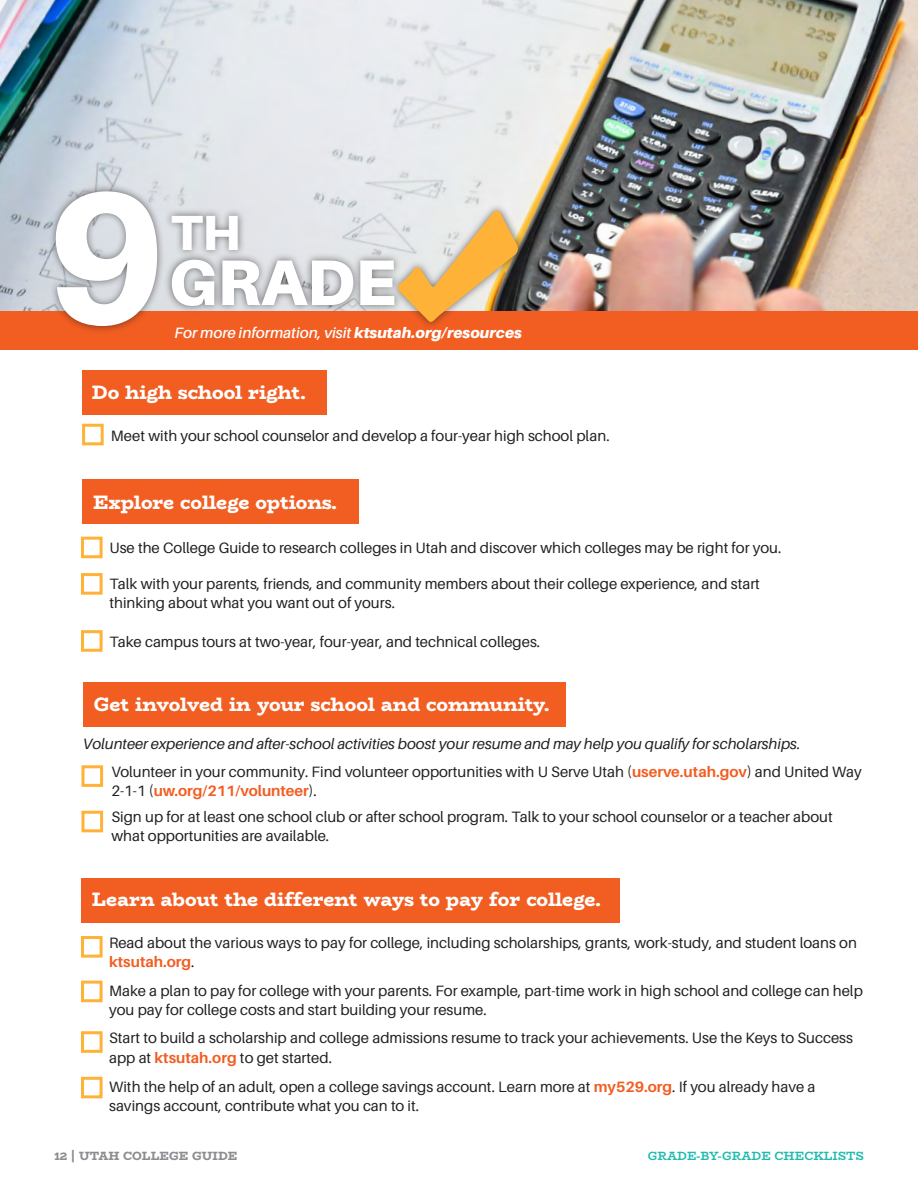
<style>
.page{position:relative;width:918px;height:1188px;background:#fff}
.page>*{position:absolute;margin:0;border:0;box-sizing:border-box;transform-origin:0 0}
.t1{font:800 187.5px "Aileron";color:#fff}
.t2{font:900 64.5px "Aileron";color:#fff}
.t3{font:900 49.5px "Aileron";color:#fff}
.t4{font:800 19.5px "Bio Rhyme";letter-spacing:-.005em;color:#fff}
.Body{font:15px/19.5px "Aileron";color:#231f20}
.Body-2{font:italic 15px "Aileron";color:#231f20}
.Details{font:italic 600 15px "Aileron";color:#fff}
.t5{font:700 12px "Bio Rhyme";color:#1dbbae}
.t6{font:800 12px "Bio Rhyme";color:#8b8d90}
.s1{font-weight:900}
.s2{font-weight:700;color:#f25d21}
</style>
<div class="page">
<img style="left:0;top:0;width:918px;height:311px">
<div style="left:164px;top:208px;width:83px;height:50px;background:#231f20;opacity:.62"></div>
<div style="left:0;top:311px;width:918px;height:39px;background:#f25d21"></div>
<div style="left:48px;top:183px;width:118px;height:151px;background:#231f20;opacity:.62"></div>
<div style="left:164px;top:251px;width:239px;height:63px;background:#231f20;opacity:.62"></div>
<div style="left:83px;top:683px;width:482px;height:44px;background:#f25d21"></div>
<div style="left:82px;top:479px;width:277px;height:45px;background:#f25d21"></div>
<div style="left:82px;top:370px;width:245px;height:45px;background:#f25d21"></div>
<div style="left:81px;top:878px;width:539px;height:44px;background:#f25d21"></div>
<div style="left:81px;top:765px;width:22px;height:22px;border:3px solid #ffb238"></div>
<div style="left:81px;top:811px;width:22px;height:21px;border:3px solid #ffb238"></div>
<div style="left:81px;top:537px;width:22px;height:21px;border:3px solid #ffb238"></div>
<div style="left:81px;top:573px;width:22px;height:22px;border:3px solid #ffb238"></div>
<div style="left:81px;top:630px;width:22px;height:22px;border:3px solid #ffb238"></div>
<div style="left:82px;top:424px;width:22px;height:21px;border:3px solid #ffb238"></div>
<div style="left:81px;top:936px;width:22px;height:22px;border:3px solid #ffb238"></div>
<div style="left:81px;top:981px;width:22px;height:21px;border:3px solid #ffb238"></div>
<div style="left:81px;top:1031px;width:22px;height:22px;border:3px solid #ffb238"></div>
<div style="left:81px;top:1077px;width:22px;height:21px;border:3px solid #ffb238"></div>
<div style="left:390px;top:203px;width:136px;height:127px;background:#231f20;opacity:.62"></div>
<svg style="left:398px;top:211px;width:121px;height:111px;background:#dfb681"></svg>
<p class="t1" style="left:46px;top:151px;width:122px">9</p>
<p class="t3" style="left:171px;top:204px;width:71px">TH</p>
<p class="t2" style="left:168px;top:245px;width:230px">GRADE</p>
<p class="Details" style="left:174px;top:324px;width:349px">For more information, visit <span class="s1">ktsutah.org/resources</span></p>
<p class="t4" style="left:92px;top:377px;width:216px">Do high school right.</p>
<p class="Body" style="left:111px;top:427px;width:500px">Meet with your school counselor and develop a four-year high school plan.</p>
<p class="t4" style="left:93px;top:487px;width:245px">Explore college options.</p>
<p class="Body" style="left:109px;top:538px;width:674px">Use the College Guide to research colleges in Utah and discover which colleges may be right for you.</p>
<p class="Body" style="left:109px;top:574px;width:652px">Talk with your parents, friends, and community members about their college experience, and start thinking about what you want out of yours.</p>
<p class="Body" style="left:109px;top:632px;width:432px">Take campus tours at two-year, four-year, and technical colleges.</p>
<p class="t4" style="left:94px;top:689px;width:458px">Get involved in your school and community.</p>
<p class="Body-2" style="left:83px;top:736px;width:719px">Volunteer experience and after-school activities boost your resume and may help you qualify for scholarships.</p>
<p class="Body" style="left:111px;top:762px;width:752px">Volunteer in your community. Find volunteer opportunities with U Serve Utah (<span class="s2">userve.utah.gov</span>) and United Way<br>2-1-1 (<span class="s2">uw.org/211/volunteer</span>).</p>
<p class="Body" style="left:111px;top:807px;width:723px">Sign up for at least one school club or after school program. Talk to your school counselor or a teacher about what opportunities are available.</p>
<p class="t4" style="left:92px;top:884px;width:511px">Learn about the different ways to pay for college.</p>
<p class="Body" style="left:109px;top:933px;width:749px">Read about the various ways to pay for college, including scholarships, grants, work-study, and student loans on <span class="s2">ktsutah.org</span>.</p>
<p class="Body" style="left:109px;top:981px;width:755px">Make a plan to pay for college with your parents. For example, part-time work in high school and college can help you pay for college costs and start building your resume.</p>
<p class="Body" style="left:109px;top:1029px;width:745px">Start to build a scholarship and college admissions resume to track your achievements. Use the Keys to Success app at <span class="s2">ktsutah.org</span> to get started.</p>
<p class="Body" style="left:109px;top:1077px;width:708px">With the help of an adult, open a college savings account. Learn more at <span class="s2">my529.org</span>. If you already have a savings account, contribute what you can to it.</p>
<p class="t6" style="left:54px;top:1147px;width:185px">12 | UTAH COLLEGE GUIDE</p>
<p class="t5" style="left:648px;top:1147px;width:218px">GRADE-BY-GRADE CHECKLISTS</p>
</div>
